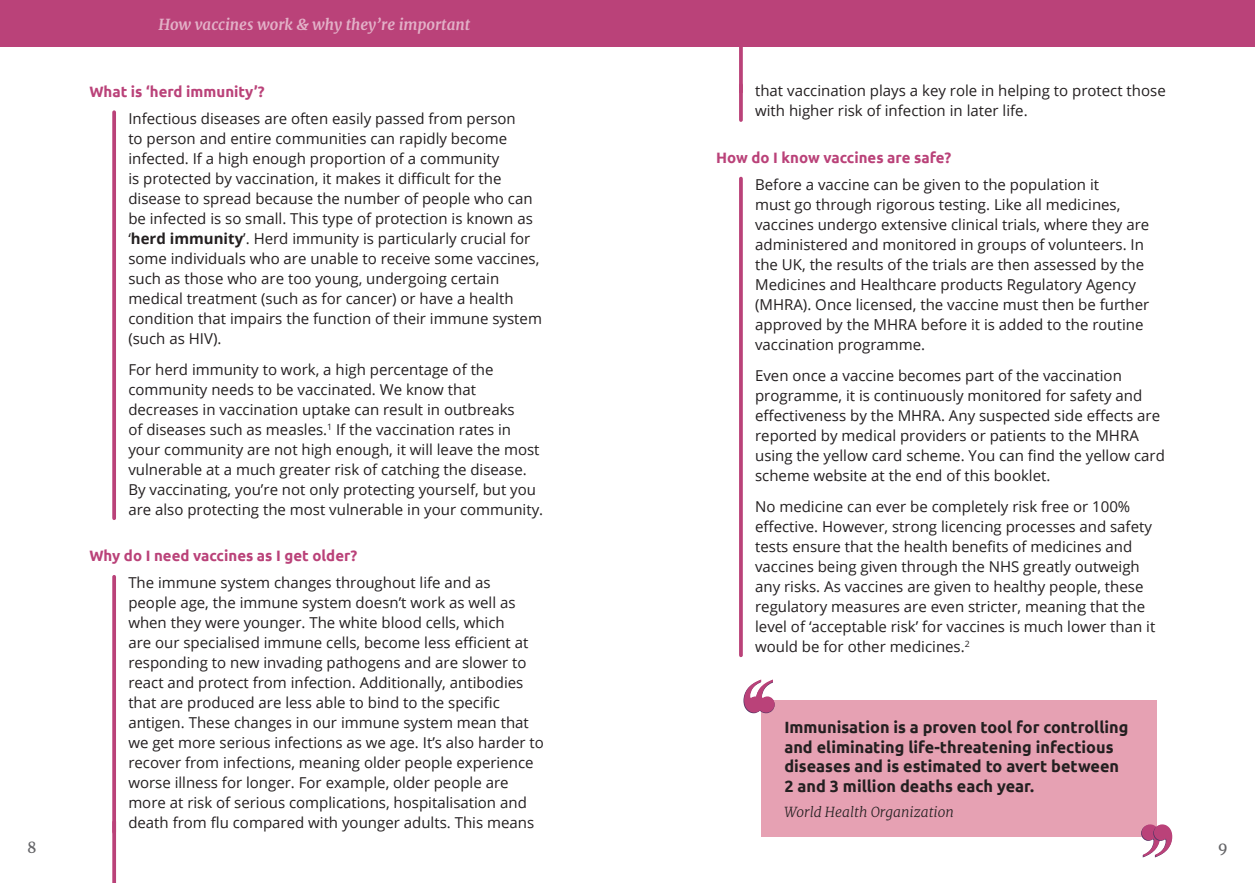
<style>
.page{position:relative;width:1255px;height:883px;background:#fff}
.page>*{position:absolute;margin:0;border:0;box-sizing:border-box;transform-origin:0 0}
.t1{font:700 16.25px/19.5px "Ubuntu";color:#231f20}
.Body_-_pink_line_left{font:15px/20px "Open Sans";color:#231f20}
.t2{font:700 15px "Ubuntu";color:#ba4279}
.t3{font:italic 700 15px "Merriweather";color:#fff}
.t4{font:15px "Merriweather";color:#636366}
.t5{font:italic 300 13.75px "Merriweather";color:#231f20}
.s1{font-weight:700}
</style>
<div class="page">
<hr style="left:739px;top:85px;width:3px;height:35px;background:#ba4279">
<hr style="left:739px;top:178px;width:3px;height:477px;background:#ba4279">
<div style="left:0;top:0;width:1254px;height:46px;background:#ba4279"></div>
<div style="left:761px;top:700px;width:395px;height:137px;background:#e6a1b3"></div>
<svg style="left:743px;top:679px;width:31px;height:34px"></svg>
<svg style="left:1141px;top:824px;width:31px;height:33px"></svg>
<svg style="left:112px;top:112px;width:4px;height:406px;fill:#ba4279"></svg>
<svg style="left:112px;top:576px;width:4px;height:245px"></svg>
<hr style="left:739px;top:0;width:3px;height:93px;background:#ba4279">
<svg style="left:112px;top:821px;width:4px;height:61px"></svg>
<p class="t3" style="left:158px;top:15px;width:313px">How vaccines work &amp; why they’re important</p>
<p class="t2" style="left:89px;top:82px;width:177px">What is ‘herd immunity’?</p>
<p class="Body_-_pink_line_left" style="left:128px;top:108px;width:415px">Infectious diseases are often easily passed from person<br>to person and entire communities can rapidly become infected. If a high enough proportion of a community<br>is protected by vaccination, it makes it difficult for the disease to spread because the number of people who can be infected is so small. This type of protection is known as ‘<span class="s1">herd immunity</span>’. Herd immunity is particularly crucial for some individuals who are unable to receive some vaccines, such as those who are too young, undergoing certain medical treatment (such as for cancer) or have a health condition that impairs the function of their immune system (such as HIV).</p>
<p class="Body_-_pink_line_left" style="left:128px;top:358px;width:416px">For herd immunity to work, a high percentage of the community needs to be vaccinated. We know that decreases in vaccination uptake can result in outbreaks<br>of diseases such as measles.<sup>1</sup> If the vaccination rates in your community are not high enough, it will leave the most vulnerable at a much greater risk of catching the disease.<br>By vaccinating, you’re not only protecting yourself, but you are also protecting the most vulnerable in your community.</p>
<p class="t2" style="left:89px;top:546px;width:269px">Why do I need vaccines as I get older?</p>
<p class="Body_-_pink_line_left" style="left:128px;top:572px;width:417px">The immune system changes throughout life and as<br>people age, the immune system doesn’t work as well as when they were younger. The white blood cells, which<br>are our specialised immune cells, become less efficient at responding to new invading pathogens and are slower to react and protect from infection. Additionally, antibodies that are produced are less able to bind to the specific antigen. These changes in our immune system mean that we get more serious infections as we age. It’s also harder to recover from infections, meaning older people experience worse illness for longer. For example, older people are more at risk of serious complications, hospitalisation and death from flu compared with younger adults. This means</p>
<p class="Body_-_pink_line_left" style="left:755px;top:81px;width:412px">that vaccination plays a key role in helping to protect those with higher risk of infection in later life.</p>
<p class="t2" style="left:716px;top:148px;width:237px">How do I know vaccines are safe?</p>
<p class="Body_-_pink_line_left" style="left:755px;top:174px;width:395px">Before a vaccine can be given to the population it<br>must go through rigorous testing. Like all medicines, vaccines undergo extensive clinical trials, where they are administered and monitored in groups of volunteers. In the UK, the results of the trials are then assessed by the Medicines and Healthcare products Regulatory Agency (MHRA). Once licensed, the vaccine must then be further approved by the MHRA before it is added to the routine vaccination programme.</p>
<p class="Body_-_pink_line_left" style="left:755px;top:365px;width:411px">Even once a vaccine becomes part of the vaccination programme, it is continuously monitored for safety and effectiveness by the MHRA. Any suspected side effects are reported by medical providers or patients to the MHRA using the yellow card scheme. You can find the yellow card scheme website at the end of this booklet.</p>
<p class="Body_-_pink_line_left" style="left:755px;top:495px;width:402px">No medicine can ever be completely risk free or 100% effective. However, strong licencing processes and safety tests ensure that the health benefits of medicines and vaccines being given through the NHS greatly outweigh any risks. As vaccines are given to healthy people, these regulatory measures are even stricter, meaning that the level of ‘acceptable risk’ for vaccines is much lower than it would be for other medicines.<sup>2</sup></p>
<p class="t1" style="left:784px;top:717px;width:345px">Immunisation is a proven tool for controlling and eliminating life-threatening infectious diseases and is estimated to avert between 2 and 3 million deaths each year.</p>
<p class="t5" style="left:784px;top:803px;width:171px">World Health Organization</p>
<p class="t4" style="left:27px;top:837px;width:11px">8</p>
<p class="t4" style="left:1217px;top:837px;width:11px">9</p>
</div>
